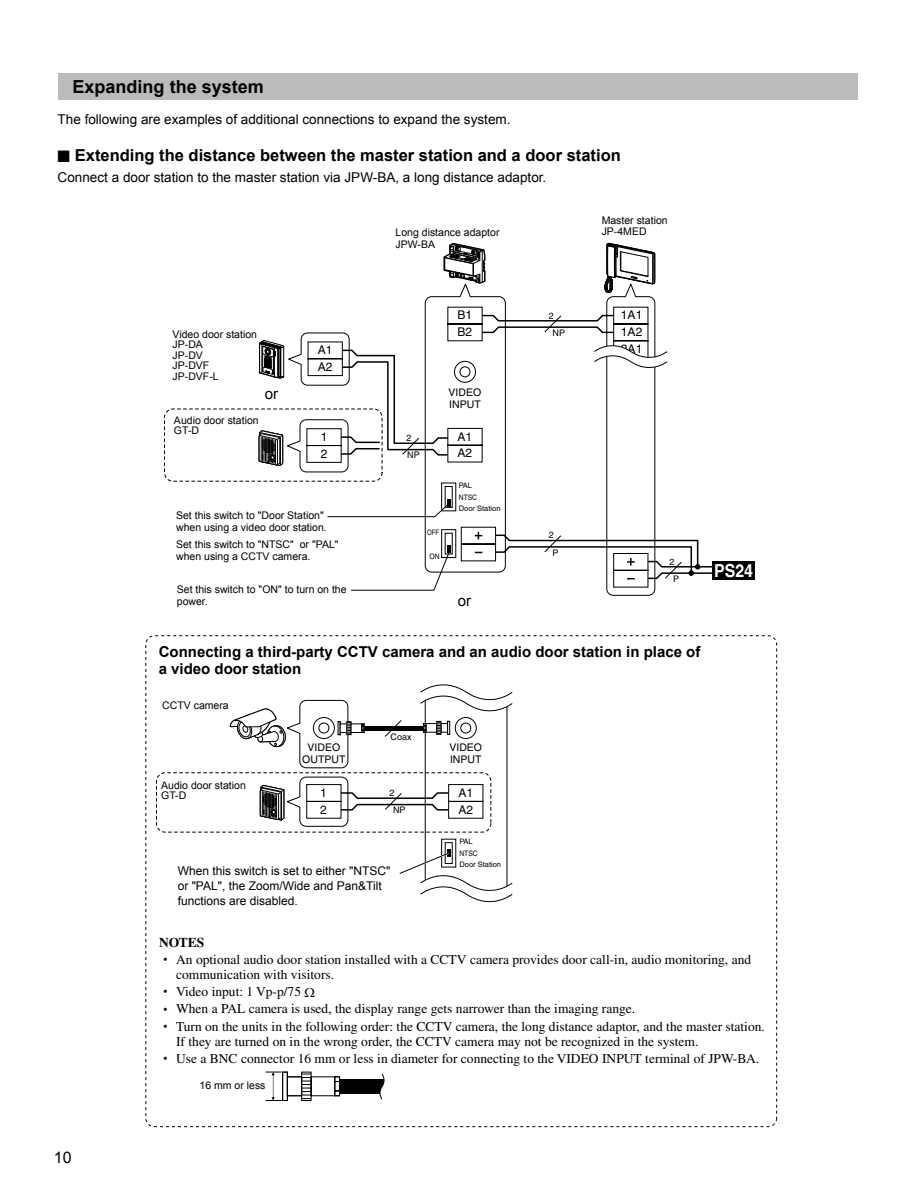
<style>
.page{position:relative;width:915px;height:1191px;background:#fff}
.page>*{position:absolute;margin:0;border:0;box-sizing:border-box;transform-origin:0 0}
.t1{font:700 18px "Arial";color:#000}
.t2{font:700 18px "Helvetica";color:#fff;scale:.89 1}
.t3{font:700 16.5px "Arial";color:#000}
.t4{font:15.9px "Arial";color:#000}
.t5{font:700 15px/16.5px "Arial";color:#000}
.t6{font:15px "Arial";color:#000}
.t7{font:13.5px/15px "Times";color:#000}
.t8{font:13.5px "Arial";color:#000}
.t9{font:700 13.5px "Times";color:#000}
.t10{font:12px/15px "Arial";color:#000}
.t11{font:12px/16.8px "Helvetica";color:#000}
.t12{font:10.5px/10.5px "Arial";color:#000}
.t13{font:10.5px/12px "Helvetica";color:#000}
.t14{font:9px "Helvetica";color:#000}
.t15{font:7.5px/11.2px "Helvetica";color:#000}
.t16{font:7.5px/11.1px "Helvetica";color:#000;scale:.9 1}
.t17{font:7.5px "Helvetica";color:#000;scale:.8 1}
.s1{font-size:11.25px}
</style>
<div class="page">
<div style="left:58px;top:74px;width:799px;height:26px;background:#bbb"></div>
<div style="left:712px;top:561px;width:42px;height:18px;background:#000"></div>
<div style="left:164px;top:408px;width:218px;height:73px;border:1px dashed #000;border-radius:9px"></div>
<svg style="left:229px;top:684px;width:283px;height:219px"></svg>
<hr style="left:364px;top:726px;width:59px;height:4px;background:#010101">
<div style="left:339px;top:1079px;width:48px;height:14px;background:#010101"></div>
<svg style="left:266px;top:1071px;width:74px;height:30px"></svg>
<svg style="left:376px;top:1073px;width:11px;height:27px"></svg>
<svg style="left:258px;top:242px;width:455px;height:354px"></svg>
<h1 class="t1" style="left:72px;top:77px;width:193px">Expanding the system</h1>
<p class="t8" style="left:58px;top:112px;width:454px">The following are examples of additional connections to expand the system.</p>
<p class="t3" style="left:58px;top:146px;width:564px">■ Extending the distance between the master station and a door station</p>
<p class="t8" style="left:58px;top:170px;width:490px">Connect a door station to the master station via JPW-BA, a long distance adaptor.</p>
<p class="t12" style="left:601px;top:216px;width:67px">Master station</p>
<p class="t12" style="left:395px;top:227px;width:105px">Long distance adaptor</p>
<p class="t12" style="left:601px;top:226px;width:46px">JP-4MED</p>
<p class="t12" style="left:395px;top:239px;width:41px">JPW-BA</p>
<p class="t12" style="left:172px;top:329px;width:86px">Video door station<br>JP-DA<br>JP-DV<br>JP-DVF<br>JP-DVF-L</p>
<p class="t6" style="left:265px;top:385px;width:15px">or</p>
<p class="t12" style="left:174px;top:415px;width:86px">Audio door station<br>GT-D</p>
<p class="t11" style="left:318px;top:343px;width:16px">A1<br>A2</p>
<p class="t11" style="left:320px;top:429px;width:8px">1</p>
<p class="t14" style="left:406px;top:434px;width:7px">2</p>
<p class="t11" style="left:320px;top:446px;width:8px">2</p>
<p class="t14" style="left:407px;top:451px;width:14px">NP</p>
<p class="t12" style="left:176px;top:509px;width:152px;line-height:12px">Set this switch to "Door Station" when using a video door station.</p>
<p class="t12" style="left:176px;top:538px;width:164px;line-height:12px">Set this switch to "NTSC" or "PAL" when using a CCTV camera.</p>
<p class="t17" style="left:427px;top:529px;width:16px">OFF</p>
<p class="t16" style="left:429px;top:551px;width:13px">ON</p>
<p class="t11" style="left:457px;top:308px;width:16px">B1</p>
<p class="t14" style="left:548px;top:312px;width:7px">2</p>
<p class="t11" style="left:457px;top:325px;width:16px">B2</p>
<p class="t14" style="left:552px;top:329px;width:14px">NP</p>
<p class="t13" style="left:448px;top:387px;width:34px">VIDEO<br>INPUT</p>
<p class="t11" style="left:457px;top:429px;width:16px">A1</p>
<p class="t11" style="left:457px;top:446px;width:16px">A2</p>
<p class="t15" style="left:458px;top:480px;width:15px">PAL</p>
<p class="t16" style="left:458px;top:492px;width:48px">NTSC<br>Door Station</p>
<p class="t14" style="left:548px;top:532px;width:7px">2</p>
<p class="t14" style="left:552px;top:549px;width:8px">P</p>
<p class="t12" style="left:177px;top:584px;width:171px;line-height:12px">Set this switch to "ON" to turn on the power.</p>
<p class="t6" style="left:457px;top:593px;width:15px">or</p>
<p class="t11" style="left:620px;top:308px;width:23px;text-align:justify">1A1<br>1A2<br>2A1</p>
<p class="t14" style="left:669px;top:558px;width:7px">2</p>
<p class="t14" style="left:673px;top:575px;width:8px">P</p>
<h1 class="t2" style="left:713px;top:564px;width:45px">PS24</h1>
<p class="t5" style="left:159px;top:644px;width:543px">Connecting a third-party CCTV camera and an audio door station in place of a video door station</p>
<p class="t12" style="left:162px;top:700px;width:68px">CCTV camera</p>
<p class="t12" style="left:161px;top:780px;width:86px">Audio door station<br>GT-D</p>
<p class="t13" style="left:302px;top:742px;width:45px;text-align:center">VIDEO<br>OUTPUT</p>
<p class="t14" style="left:390px;top:733px;width:23px">Coax</p>
<p class="t13" style="left:449px;top:742px;width:34px">VIDEO<br>INPUT</p>
<p class="t11" style="left:320px;top:785px;width:8px">1<br>2</p>
<p class="t11" style="left:458px;top:785px;width:16px">A1</p>
<p class="t14" style="left:389px;top:789px;width:7px">2</p>
<p class="t14" style="left:393px;top:806px;width:14px">NP</p>
<p class="t11" style="left:458px;top:802px;width:16px">A2</p>
<p class="t10" style="left:178px;top:863px;width:214px">When this switch is set to either "NTSC" or "PAL", the Zoom/Wide and Pan&amp;Tilt functions are disabled.</p>
<p class="t15" style="left:459px;top:836px;width:43px">PAL<br>NTSC<br>Door Station</p>
<p class="t4" style="left:54px;top:1148px;width:19px">10</p>
<p class="t9" style="left:159px;top:937px;width:47px">NOTES</p>
<p class="t7" style="left:176px;top:953px;width:576px;text-indent:-13px"><span class="s1">•</span> An optional audio door station installed with a CCTV camera provides door call-in, audio monitoring, and communication with visitors.</p>
<p class="t7" style="left:163px;top:985px;width:139px"><span class="s1">•</span> Video input: 1 Vp-p/75</p>
<p class="t7" style="left:163px;top:1002px;width:473px"><span class="s1">•</span> When a PAL camera is used, the display range gets narrower than the imaging range.</p>
<p class="t7" style="left:176px;top:1019px;width:590px;text-indent:-13px"><span class="s1">•</span> Turn on the units in the following order: the CCTV camera, the long distance adaptor, and the master station.<br>If they are turned on in the wrong order, the CCTV camera may not be recognized in the system.</p>
<p class="t7" style="left:163px;top:1051px;width:597px"><span class="s1">•</span> Use a BNC connector 16 mm or less in diameter for connecting to the VIDEO INPUT terminal of JPW-BA.</p>
<p class="t12" style="left:199px;top:1079px;width:67px">16 mm or less</p>
</div>
